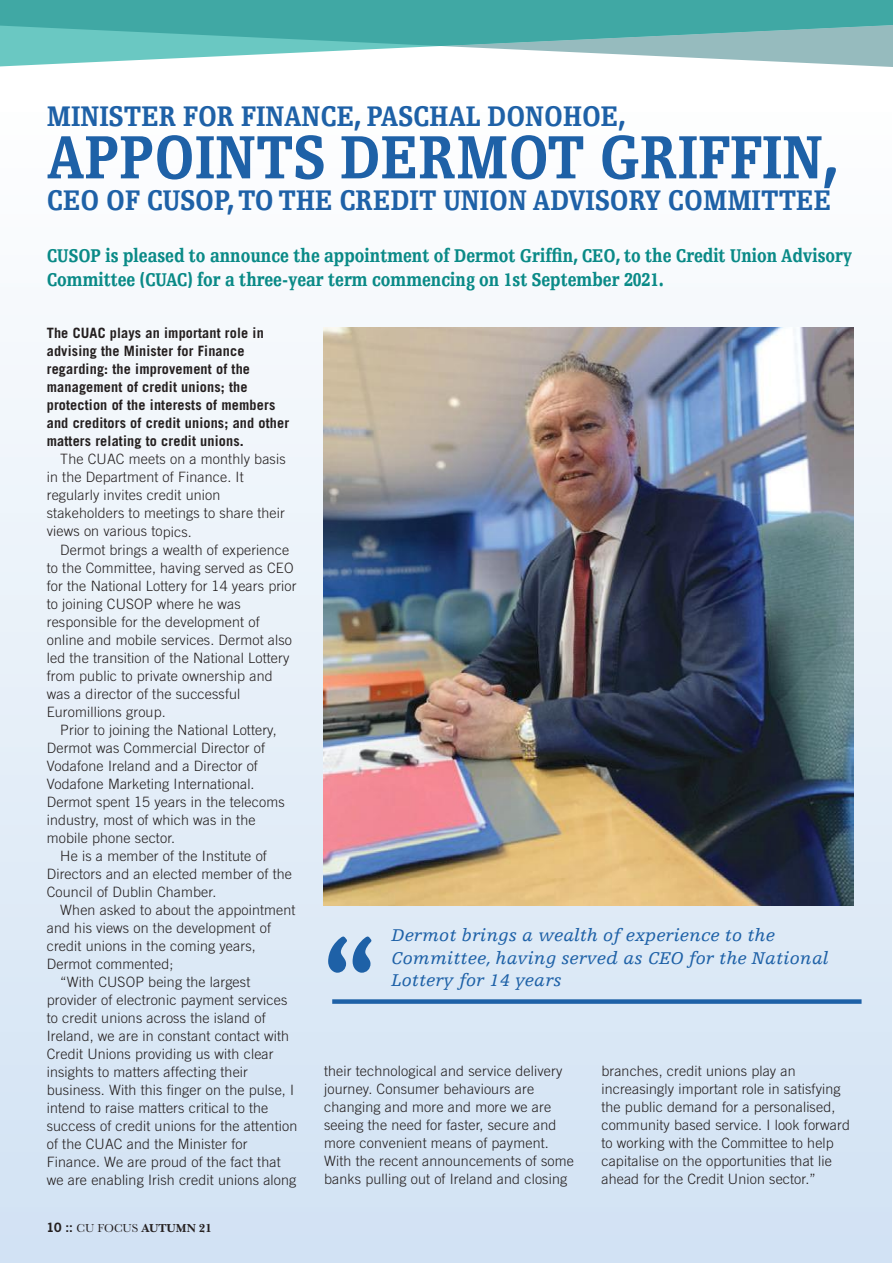
<style>
.page{position:relative;width:893px;height:1263px;background:#fff}
.page>*{position:absolute;margin:0;border:0;box-sizing:border-box;transform-origin:0 0}
.t1{font:700 133.8px "Europa";color:#1e61a7;scale:.95 1}
.t2{font:900 64.5px "Egyptienne FLT Std";color:#1e61a7;scale:.81 1}
.t3{font:900 30px "Egyptienne FLT Std";color:#1e61a7;scale:.81 1}
.t4{font:900 19.5px/24px "Egyptienne FLT Std";color:#0a8a87;scale:.81 1}
.t5{font:italic 18px/22.5px "Egyptienne FLT Std";letter-spacing:.01em;color:#1e61a7}
.t6{font:300 14.25px/18px "Trade Gothic LT Std";letter-spacing:.01em;color:#241f1f}
.t7{font:700 14.25px/18px "Trade Gothic LT Std";letter-spacing:.01em;color:#241f1f}
.t8{font:700 12px "Baskerville No 2 BT";color:#241f1f}
.s1{font-family:"News Gothic"}
.s2{font-family:"Baskerville";font-weight:400}
</style>
<div class="page">
<div style="left:0;top:103px;width:892px;height:1160px;background:linear-gradient(to bottom,#fefefe,#d1e2f3)"></div>
<svg style="left:0;top:0;width:893px;height:67px"></svg>
<img style="left:324px;top:328px;width:529px;height:577px">
<div style="left:332px;top:999px;width:529px;height:5px;background:#1e61a7"></div>
<h3 class="t3" style="left:47px;top:104px;width:716px">MINISTER FOR FINANCE, PASCHAL DONOHOE,</h3>
<h2 class="t2" style="left:47px;top:132px;width:978px">APPOINTS DERMOT GRIFFIN,</h2>
<h3 class="t3" style="left:47px;top:188px;width:970px">CEO OF CUSOP, TO THE CREDIT UNION ADVISORY COMMITTEE</h3>
<h3 class="t4" style="left:47px;top:245px;width:996px">CUSOP is pleased to announce the appointment of Dermot Griffin, CEO, to the Credit Union Advisory<br>Committee (CUAC) for a three-year term commencing on 1st September 2021.</h3>
<p class="t7" style="left:47px;top:326px;width:244px">The CUAC plays an important role in advising the Minister for Finance regarding: the improvement of the management of credit unions; the protection of the interests of members and creditors of credit unions; and other matters relating to credit unions.</p>
<p class="t6" style="left:47px;top:452px;width:240px;text-indent:13px">The CUAC meets on a monthly basis in the Department of Finance. It regularly invites credit union stakeholders to meetings to share their views on various topics.</p>
<p class="t6" style="left:47px;top:542px;width:251px;text-indent:13px">Dermot brings a wealth of experience to the Committee, having served as CEO for the National Lottery for 14 years prior to joining CUSOP where he was responsible for the development of online and mobile services. Dermot also led the transition of the National Lottery from public to private ownership and was a director of the successful Euromillions group.</p>
<p class="t6" style="left:47px;top:722px;width:239px;text-indent:13px">Prior to joining the National Lottery, Dermot was Commercial Director of Vodafone Ireland and a Director of Vodafone Marketing International.<br>Dermot spent 15 years in the telecoms industry, most of which was in the mobile phone sector.</p>
<p class="t6" style="left:47px;top:848px;width:247px;text-indent:13px">He is a member of the Institute of<br>Directors and an elected member of the<br>Council of Dublin Chamber.</p>
<p class="t6" style="left:60px;top:902px;width:237px">When asked to about the appointment</p>
<p class="t6" style="left:47px;top:920px;width:226px">and his views on the development of</p>
<p class="t6" style="left:47px;top:938px;width:210px">credit unions in the coming years,</p>
<p class="t6" style="left:47px;top:956px;width:128px">Dermot commented;</p>
<p class="t6" style="left:60px;top:974px;width:192px">“With CUSOP being the largest</p>
<p class="t6" style="left:47px;top:992px;width:242px">provider of electronic payment services</p>
<p class="t6" style="left:47px;top:1010px;width:220px">to credit unions across the island of</p>
<p class="t6" style="left:47px;top:1028px;width:244px">Ireland, we are in constant contact with</p>
<p class="t6" style="left:47px;top:1046px;width:228px">Credit Unions providing us with clear</p>
<p class="t6" style="left:47px;top:1064px;width:203px">insights to matters affecting their</p>
<p class="t6" style="left:47px;top:1082px;width:249px">business. With this finger on the pulse, I</p>
<p class="t6" style="left:47px;top:1100px;width:223px">intend to raise matters critical to the</p>
<p class="t6" style="left:47px;top:1118px;width:252px">success of credit unions for the attention</p>
<p class="t6" style="left:47px;top:1136px;width:202px">of the CUAC and the Minister for</p>
<p class="t6" style="left:47px;top:1154px;width:235px">Finance. We are proud of the fact that</p>
<p class="t6" style="left:47px;top:1172px;width:251px">we are enabling Irish credit unions along</p>
<p class="t8" style="left:47px;top:1223px;width:166px"><span class="s1">10 ::</span> <span class="s2">CU FOCUS</span> AUTUMN 21</p>
<h1 class="t1" style="left:324px;top:891px;width:56px">“</h1>
<p class="t5" style="left:392px;top:925px;width:438px">Dermot brings a wealth of experience to the<br>Committee, having served as CEO for the National<br>Lottery for 14 years</p>
<p class="t6" style="left:324px;top:1063px;width:251px">their technological and service delivery journey. Consumer behaviours are changing and more and more we are seeing the need for faster, secure and more convenient means of payment.<br>With the recent announcements of some banks pulling out of Ireland and closing</p>
<p class="t6" style="left:601px;top:1063px;width:250px">branches, credit unions play an increasingly important role in satisfying the public demand for a personalised, community based service. I look forward to working with the Committee to help capitalise on the opportunities that lie ahead for the Credit Union sector.”</p>
</div>
